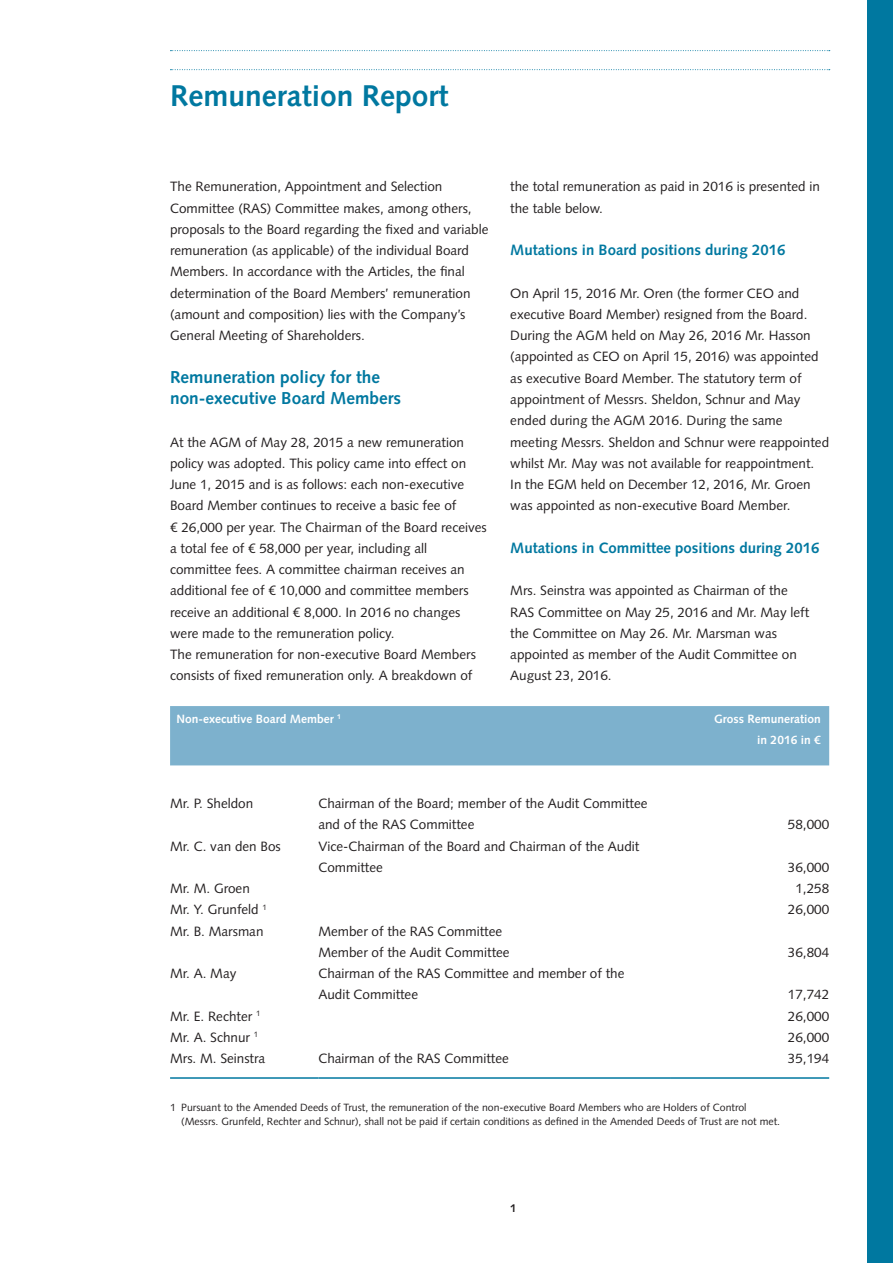
<style>
.page{position:relative;width:893px;height:1263px;background:#fff}
.page>*{position:absolute;margin:0;border:0;box-sizing:border-box;transform-origin:0 0}
.Hoofdkop_blauw_20pt{font:700 30px "Syntax LT Std";color:#0078a0}
.Kop_blauw_11_5pt___r{font:700 17.25px/21.3px "Syntax LT Std";color:#0078a0}
.Kop_blauw_10pt___reg{font:700 15px "Syntax LT Std";color:#0078a0}
.Tekst_9pt___regel{font:13.5px/21.3px "Syntax LT Std";color:#231f20}
.Tekst_9pt{font:13.5px/21.3px "Syntax LT Std";color:#231f20}
.Tabel_kop_8_10{font:700 12px "Syntax LT Std";color:#fff}
.t1{font:700 11.25px "Syntax LT Std";color:#231f20}
.Tabel_noot{font:10.5px/14.2px "Syntax LT Std";color:#231f20}
</style>
<div class="page">
<div style="left:867px;top:0;width:26px;height:1263px;background:#0078a0"></div>
<svg style="left:170px;top:50px;width:660px;height:1px"></svg>
<svg style="left:170px;top:69px;width:660px;height:1px"></svg>
<div style="left:170px;top:706px;width:659px;height:59px;background:#7db1cd"></div>
<hr style="left:170px;top:1077px;width:148px;height:2px;background:#0078a0">
<hr style="left:318px;top:1077px;width:352px;height:2px;background:#0078a0">
<hr style="left:670px;top:1077px;width:159px;height:2px;background:#0078a0">
<p class="Hoofdkop_blauw_20pt" style="left:170px;top:79px;width:280px">Remuneration Report</p>
<p class="Tekst_9pt" style="left:170px;top:176px;width:320px">The Remuneration, Appointment and Selection Committee (RAS) Committee makes, among others, proposals to the Board regarding the fixed and variable remuneration (as applicable) of the individual Board Members. In accordance with the Articles, the final determination of the Board Members’ remuneration (amount and composition) lies with the Company’s General Meeting of Shareholders.</p>
<p class="Kop_blauw_11_5pt___r" style="left:170px;top:366px;width:232px">Remuneration policy for the non-executive Board Members</p>
<p class="Tekst_9pt___regel" style="left:170px;top:431px;width:318px">At the AGM of May 28, 2015 a new remuneration policy was adopted. This policy came into effect on June 1, 2015 and is as follows: each non-executive Board Member continues to receive a basic fee of<br>€ 26,000 per year. The Chairman of the Board receives a total fee of € 58,000 per year, including all committee fees. A committee chairman receives an additional fee of € 10,000 and committee members receive an additional € 8,000. In 2016 no changes were made to the remuneration policy.</p>
<p class="Tekst_9pt" style="left:170px;top:644px;width:307px">The remuneration for non-executive Board Members consists of fixed remuneration only. A breakdown of</p>
<p class="Tekst_9pt" style="left:510px;top:176px;width:311px">the total remuneration as paid in 2016 is presented in the table below.</p>
<p class="Kop_blauw_10pt___reg" style="left:510px;top:241px;width:277px">Mutations in Board positions during 2016</p>
<p class="Tekst_9pt___regel" style="left:510px;top:282px;width:320px">On April 15, 2016 Mr. Oren (the former CEO and executive Board Member) resigned from the Board.<br>During the AGM held on May 26, 2016 Mr. Hasson (appointed as CEO on April 15, 2016) was appointed as executive Board Member. The statutory term of appointment of Messrs. Sheldon, Schnur and May ended during the AGM 2016. During the same meeting Messrs. Sheldon and Schnur were reappointed whilst Mr. May was not available for reappointment.<br>In the EGM held on December 12, 2016, Mr. Groen was appointed as non-executive Board Member.</p>
<p class="Kop_blauw_10pt___reg" style="left:510px;top:539px;width:311px">Mutations in Committee positions during 2016</p>
<p class="Tekst_9pt___regel" style="left:510px;top:580px;width:300px">Mrs. Seinstra was appointed as Chairman of the RAS Committee on May 25, 2016 and Mr. May left the Committee on May 26. Mr. Marsman was appointed as member of the Audit Committee on August 23, 2016.</p>
<p class="Tabel_kop_8_10" style="left:176px;top:712px;width:166px">Non-executive Board Member <sup>1</sup></p>
<p class="Tabel_kop_8_10" style="left:714px;top:712px;width:108px">Gross Remuneration</p>
<p class="Tabel_kop_8_10" style="left:757px;top:733px;width:65px">in 2016 in €</p>
<p class="Tekst_9pt___regel" style="left:170px;top:793px;width:85px">Mr. P. Sheldon</p>
<p class="Tekst_9pt___regel" style="left:318px;top:793px;width:331px">Chairman of the Board; member of the Audit Committee and of the RAS Committee</p>
<p class="Tekst_9pt___regel" style="left:170px;top:835px;width:112px">Mr. C. van den Bos</p>
<p class="Tekst_9pt___regel" style="left:318px;top:835px;width:322px">Vice-Chairman of the Board and Chairman of the Audit<br>Committee</p>
<p class="Tekst_9pt" style="left:788px;top:814px;width:43px">58,000</p>
<p class="Tekst_9pt" style="left:788px;top:856px;width:43px">36,000</p>
<p class="Tekst_9pt___regel" style="left:170px;top:878px;width:81px">Mr. M. Groen</p>
<p class="Tekst_9pt" style="left:795px;top:878px;width:35px">1,258</p>
<p class="Tekst_9pt" style="left:170px;top:899px;width:98px">Mr. Y. Grunfeld <sup>1</sup></p>
<p class="Tekst_9pt" style="left:788px;top:899px;width:43px">26,000</p>
<p class="Tekst_9pt" style="left:170px;top:920px;width:95px">Mr. B. Marsman</p>
<p class="Tekst_9pt___regel" style="left:318px;top:920px;width:193px">Member of the RAS Committee<br>Member of the Audit Committee</p>
<p class="Tekst_9pt" style="left:788px;top:941px;width:43px">36,804</p>
<p class="Tekst_9pt" style="left:170px;top:963px;width:68px">Mr. A. May</p>
<p class="Tekst_9pt" style="left:318px;top:963px;width:308px">Chairman of the RAS Committee and member of the<br>Audit Committee</p>
<p class="Tekst_9pt" style="left:788px;top:984px;width:43px">17,742</p>
<p class="Tekst_9pt" style="left:170px;top:1005px;width:92px">Mr. E. Rechter <sup>1</sup></p>
<p class="Tekst_9pt" style="left:788px;top:1005px;width:43px">26,000</p>
<p class="Tekst_9pt" style="left:170px;top:1026px;width:90px">Mr. A. Schnur <sup>1</sup></p>
<p class="Tekst_9pt" style="left:788px;top:1026px;width:43px">26,000</p>
<p class="Tekst_9pt" style="left:170px;top:1048px;width:97px">Mrs. M. Seinstra</p>
<p class="Tekst_9pt" style="left:318px;top:1048px;width:192px">Chairman of the RAS Committee</p>
<p class="Tekst_9pt" style="left:788px;top:1048px;width:43px">35,194</p>
<p class="Tabel_noot" style="left:181px;top:1100px;width:600px;text-indent:-11px">1 Pursuant to the Amended Deeds of Trust, the remuneration of the non-executive Board Members who are Holders of Control (Messrs. Grunfeld, Rechter and Schnur), shall not be paid if certain conditions as defined in the Amended Deeds of Trust are not met.</p>
<p class="t1" style="left:510px;top:1201px;width:8px">1</p>
</div>
